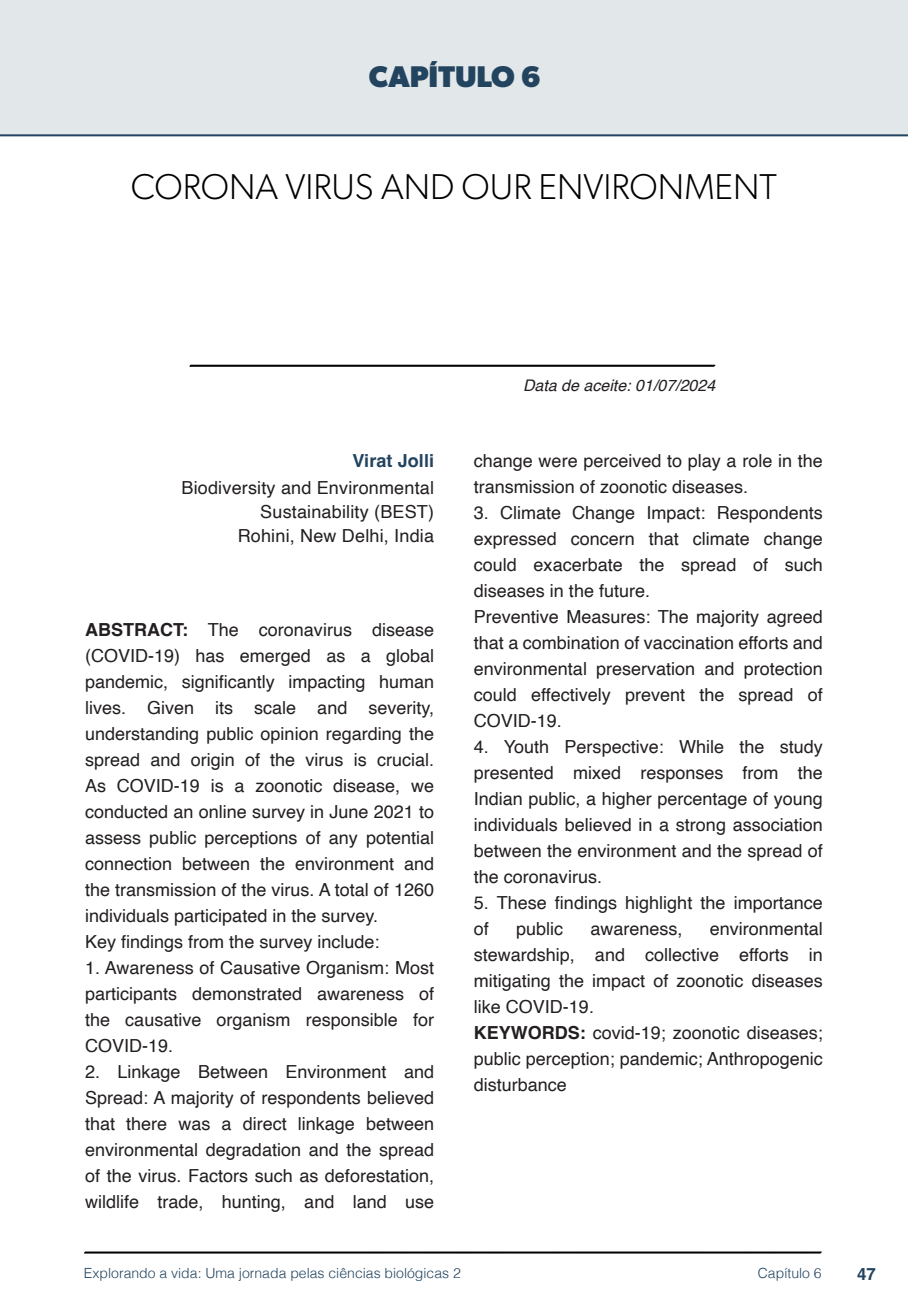
<style>
.page{position:relative;width:908px;height:1304px;background:#fff}
.page>*{position:absolute;margin:0;border:0;box-sizing:border-box;transform-origin:0 0}
.nome_artigos{font:300 36px "Gibson";color:#000}
.capítulos{font:700 30px "Gibson";color:#23445f}
.Resumos_e_PC_TXT{font:18px/26px "Helvetica";color:#231f20;text-align:justify}
.info_autores{font:18px/24px "Helvetica";letter-spacing:.01em;color:#231f20;text-align:right}
.nome_autores{font:700 18px "Helvetica";letter-spacing:.005em;color:#23445f}
.t1{font:700 16.8px "Helvetica";color:#23445f}
.t2{font:italic 16px "Helvetica";color:#231f20}
.t3{font:300 14px "Helvetica";color:#23445f}
.s1{font-weight:700}
</style>
<div class="page">
<svg style="left:84px;top:1251px;width:737px;height:3px;background:#515151"></svg>
<div style="left:0;top:0;width:907px;height:136px;background:#e2e7e9"></div>
<svg style="left:189px;top:364px;width:526px;height:3px;background:#4f4f4f"></svg>
<div style="left:44px;top:72px;width:68px;height:61px;background:#e2e7e9"></div>
<p class="capítulos" style="left:369px;top:58px;width:173px">CAPÍTULO 6</p>
<p class="nome_artigos" style="left:131px;top:165px;width:647px">CORONA VIRUS AND OUR ENVIRONMENT</p>
<p class="nome_autores" style="left:352px;top:450px;width:83px">Virat Jolli</p>
<p class="info_autores" style="left:181px;top:477px;width:254px">Biodiversity and Environmental<br>Sustainability (BEST)</p>
<p class="info_autores" style="left:237px;top:525px;width:198px">Rohini, New Delhi, India</p>
<p class="Resumos_e_PC_TXT" style="left:85px;top:618px;width:350px"><span class="s1">ABSTRACT:</span> The coronavirus disease (COVID-19) has emerged as a global pandemic, significantly impacting human lives. Given its scale and severity, understanding public opinion regarding the spread and origin of the virus is crucial.<br>As COVID-19 is a zoonotic disease, we conducted an online survey in June 2021 to assess public perceptions of any potential connection between the environment and the transmission of the virus. A total of 1260 individuals participated in the survey.</p>
<p class="Resumos_e_PC_TXT" style="left:85px;top:930px;width:296px">Key findings from the survey include:</p>
<p class="Resumos_e_PC_TXT" style="left:85px;top:956px;width:350px">1. Awareness of Causative Organism: Most participants demonstrated awareness of the causative organism responsible for COVID-19.</p>
<p class="Resumos_e_PC_TXT" style="left:85px;top:1060px;width:350px">2. Linkage Between Environment and Spread: A majority of respondents believed that there was a direct linkage between environmental degradation and the spread of the virus. Factors such as deforestation, wildlife trade, hunting, and land use</p>
<p class="t2" style="left:523px;top:373px;width:194px">Data de aceite: 01/07/2024</p>
<p class="Resumos_e_PC_TXT" style="left:473px;top:448px;width:350px">change were perceived to play a role in the transmission of zoonotic diseases.</p>
<p class="Resumos_e_PC_TXT" style="left:473px;top:500px;width:350px">3. Climate Change Impact: Respondents expressed concern that climate change could exacerbate the spread of such diseases in the future.</p>
<p class="Resumos_e_PC_TXT" style="left:473px;top:604px;width:350px">Preventive Measures: The majority agreed that a combination of vaccination efforts and environmental preservation and protection could effectively prevent the spread of COVID-19.</p>
<p class="Resumos_e_PC_TXT" style="left:473px;top:734px;width:350px">4. Youth Perspective: While the study presented mixed responses from the Indian public, a higher percentage of young individuals believed in a strong association between the environment and the spread of the coronavirus.</p>
<p class="Resumos_e_PC_TXT" style="left:473px;top:890px;width:350px">5. These findings highlight the importance of</p>
<p class="Resumos_e_PC_TXT" style="left:516px;top:916px;width:49px">public</p>
<p class="Resumos_e_PC_TXT" style="left:590px;top:916px;width:94px">awareness,</p>
<p class="Resumos_e_PC_TXT" style="left:473px;top:916px;width:350px;text-indent:236px">environmental stewardship, and collective efforts in mitigating the impact of zoonotic diseases like COVID-19.</p>
<p class="Resumos_e_PC_TXT" style="left:473px;top:1020px;width:350px"><span class="s1">KEYWORDS:</span> covid-19; zoonotic diseases; public perception; pandemic; Anthropogenic disturbance</p>
<p class="t3" style="left:84px;top:1261px;width:378px">Explorando a vida: Uma jornada pelas ciências biológicas 2</p>
<p class="t3" style="left:757px;top:1261px;width:65px">Capítulo 6</p>
<p class="t1" style="left:856px;top:1264px;width:20px">47</p>
</div>
